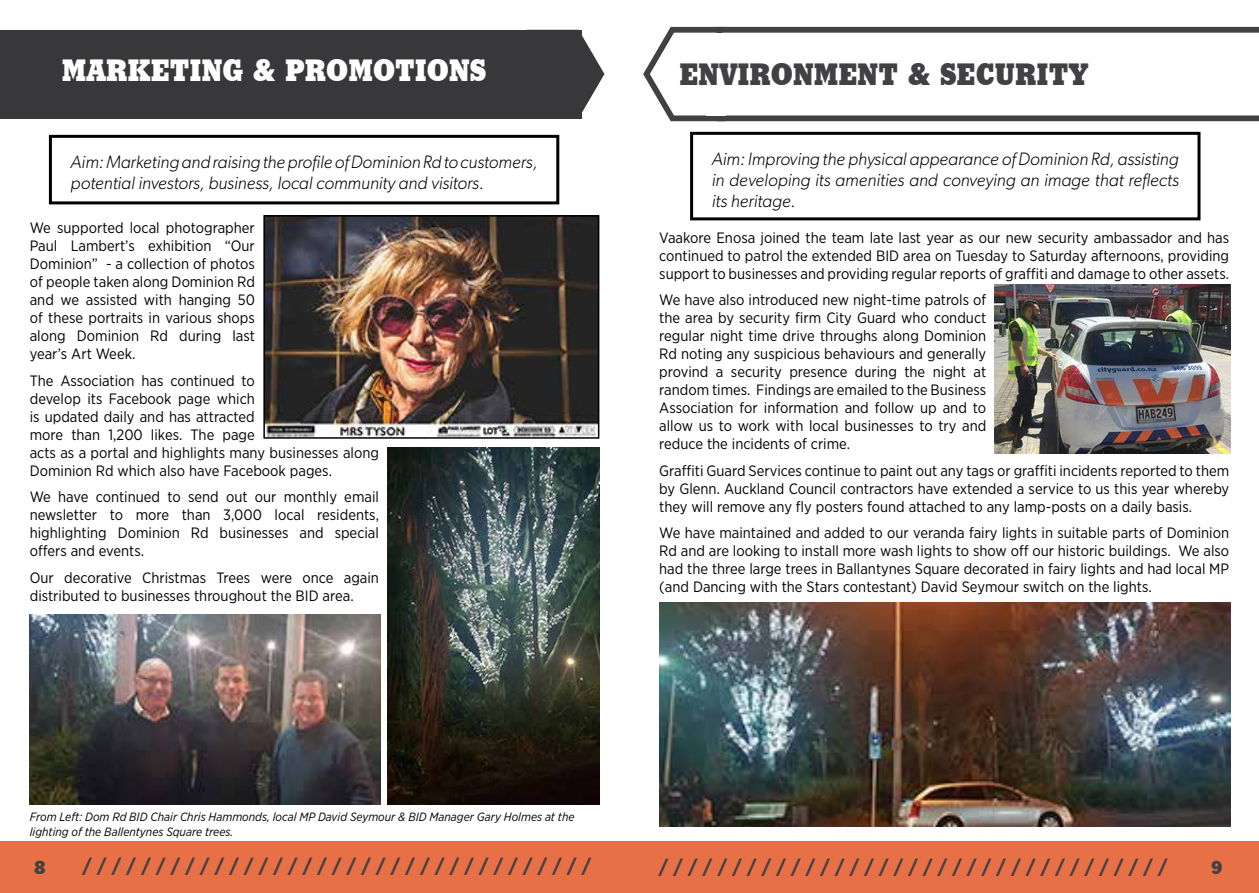
<style>
.page{position:relative;width:1259px;height:893px;background:#fff}
.page>*{position:absolute;margin:0;border:0;box-sizing:border-box;transform-origin:0 0}
.t1{font:800 30px "Stymie BT";color:#fff}
.t2{font:800 30px "Stymie BT";color:#414042}
.t3{font:800 21px "Stymie BT";color:#414042}
.t4{font:italic 300 18px/21px "Gibson";color:#000}
.t5{font:800 18px "Stymie BT";color:#414042}
.t6{font:15px/18px "Gotham Narrow";color:#000;text-align:justify}
.t7{font:italic 12px/14.4px "Gotham Narrow";color:#000}
</style>
<div class="page">
<div style="left:629px;top:841px;width:630px;height:52px;background:#e77046"></div>
<div style="left:0;top:841px;width:629px;height:52px;background:#e77046"></div>
<svg style="left:643px;top:26px;width:113px;height:96px"></svg>
<svg style="left:716px;top:27px;width:543px;height:94px"></svg>
<div style="left:706px;top:33px;width:20px;height:83px;background:#fff"></div>
<div style="left:49px;top:135px;width:510px;height:69px;border:3px solid #000"></div>
<svg style="left:582px;top:35px;width:22px;height:78px"></svg>
<div style="left:0;top:30px;width:582px;height:88px;background:#38383a"></div>
<div style="left:690px;top:132px;width:510px;height:88px;border:3px solid #000"></div>
<img style="left:266px;top:218px;width:330px;height:218px">
<div style="left:263px;top:215px;width:336px;height:224px;border:2px solid #000"></div>
<img style="left:994px;top:284px;width:236px;height:170px">
<img style="left:30px;top:615px;width:351px;height:190px">
<img style="left:659px;top:602px;width:571px;height:224px">
<img style="left:387px;top:447px;width:213px;height:358px">
<h1 class="t1" style="left:62px;top:53px;width:426px">MARKETING &amp; PROMOTIONS</h1>
<h1 class="t2" style="left:679px;top:57px;width:411px">ENVIRONMENT &amp; SECURITY</h1>
<p class="t4" style="left:71px;top:151px;width:468px">Aim: Marketing and raising the profile of Dominion Rd to customers, potential investors, business, local community and visitors.</p>
<p class="t6" style="left:30px;top:219px;width:227px">We supported local photographer Paul Lambert’s exhibition “Our Dominion” - a collection of photos of people taken along Dominion Rd and we assisted with hanging 50 of these portraits in various shops along Dominion Rd during last year’s Art Week.</p>
<p class="t6" style="left:30px;top:371px;width:351px;text-align:left">The Association has continued to<br>develop its Facebook page which<br>is updated daily and has attracted<br>more than 1,200 likes. The page<br>acts as a portal and highlights many businesses along Dominion Rd which also have Facebook pages.</p>
<p class="t6" style="left:30px;top:488px;width:351px">We have continued to send out our monthly email newsletter to more than 3,000 local residents, highlighting Dominion Rd businesses and special offers and events.</p>
<p class="t6" style="left:30px;top:568px;width:351px">Our decorative Christmas Trees were once again distributed to businesses throughout the BID area.</p>
<p class="t7" style="left:30px;top:809px;width:546px">From Left: Dom Rd BID Chair Chris Hammonds, local MP David Seymour &amp; BID Manager Gary Holmes at the lighting of the Ballentynes Square trees.</p>
<p class="t4" style="left:712px;top:148px;width:468px;text-align:justify">Aim: Improving the physical appearance of Dominion Rd, assisting in developing its amenities and conveying an image that reflects its heritage.</p>
<p class="t6" style="left:659px;top:228px;width:571px">Vaakore Enosa joined the team late last year as our new security ambassador and has continued to patrol the extended BID area on Tuesday to Saturday afternoons, providing support to businesses and providing regular reports of graffiti and damage to other assets.</p>
<p class="t6" style="left:659px;top:291px;width:328px">We have also introduced new night-time patrols of the area by security firm City Guard who conduct regular night time drive throughs along Dominion Rd noting any suspicious behaviours and generally provind a security presence during the night at random times. Findings are emailed to the Business Association for information and follow up and to allow us to work with local businesses to try and reduce the incidents of crime.</p>
<p class="t6" style="left:659px;top:461px;width:571px">Graffiti Guard Services continue to paint out any tags or graffiti incidents reported to them by Glenn. Auckland Council contractors have extended a service to us this year whereby they will remove any fly posters found attached to any lamp-posts on a daily basis.</p>
<p class="t6" style="left:659px;top:524px;width:571px">We have maintained and added to our veranda fairy lights in suitable parts of Dominion Rd and are looking to install more wash lights to show off our historic buildings. We also had the three large trees in Ballantynes Square decorated in fairy lights and had local MP (and Dancing with the Stars contestant) David Seymour switch on the lights.</p>
<p class="t5" style="left:34px;top:856px;width:13px">8</p>
<h2 class="t3" style="left:83px;top:852px;width:509px">/ / / / / / / / / / / / / / / / / / / / / / / / / / / / / / / / / / /</h2>
<h2 class="t3" style="left:659px;top:854px;width:509px">/ / / / / / / / / / / / / / / / / / / / / / / / / / / / / / / / / / /</h2>
<p class="t5" style="left:1211px;top:856px;width:13px">9</p>
</div>
